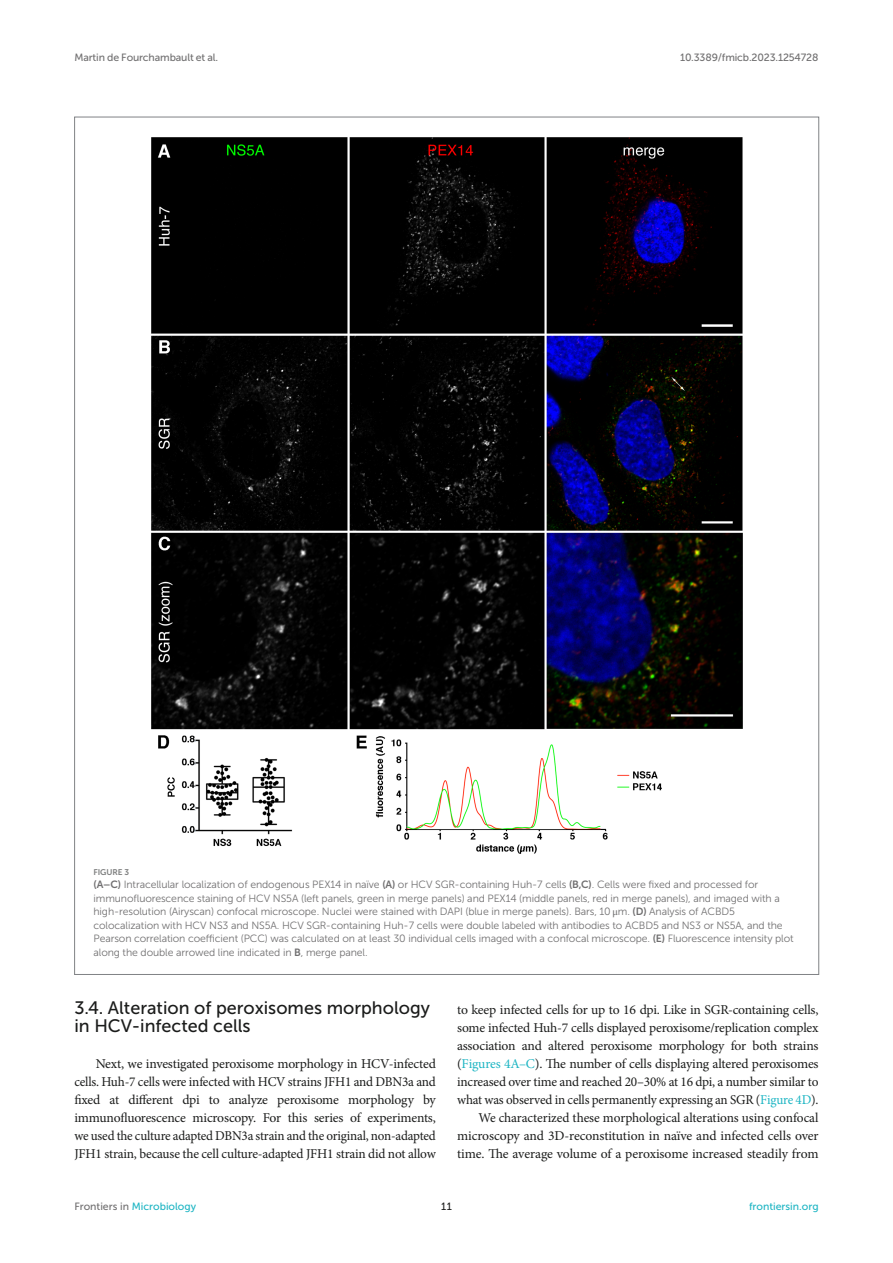
<style>
.page{position:relative;width:893px;height:1263px;background:#fff}
.page>*{position:absolute;margin:0;border:0;box-sizing:border-box;transform-origin:0 0}
.HEAD_2{font:18px/18px "Museo Sans 500";color:#1b1c1b}
.TEXT_FLUSH{font:13.5px/18px "Minion Pro";letter-spacing:-.015em;color:#1b1c1b;text-align:justify}
.TEXT{font:13.5px/18px "Minion Pro";letter-spacing:-.01em;color:#1b1c1b;text-align:justify}
.FIG_LEG{font:10.5px/13.5px "Museo Sans 300";letter-spacing:-.01em;color:#706f70}
.t1{font:10.5px "Museo Sans 500";letter-spacing:-.015em;color:#706f70}
.t2{font:10.5px "Museo Sans 500";color:#1db5c3}
.t3{font:10.5px "Museo Sans 500";color:#1b1c1b}
.FIG_HD{font:8.25px "Museo Sans 700";letter-spacing:-.01em;color:#7e7f7f}
.s1{font-family:"Museo Sans 700"}
.s2{font-family:"STIX General"}
.s3{color:#1db5c3}
.s4{color:#706f70}
</style>
<div class="page">
<img style="left:151px;top:137px;width:592px;height:717px">
<p class="t1" style="left:74px;top:51px;width:145px">Martin de Fourchambault et al.</p>
<p class="t1" style="left:680px;top:51px;width:140px">10.3389/fmicb.2023.1254728</p>
<p class="FIG_HD" style="left:94px;top:867px;width:37px">FIGURE 3</p>
<p class="FIG_LEG" style="left:94px;top:878px;width:702px"><span class="s1">(A–C)</span> Intracellular localization of endogenous PEX14 in naïve <span class="s1">(A)</span> or HCV SGR-containing Huh-7 cells <span class="s1">(B,C)</span>. Cells were fixed and processed for immunofluorescence staining of HCV NS5A (left panels, green in merge panels) and PEX14 (middle panels, red in merge panels), and imaged with a high-resolution (Airyscan) confocal microscope. Nuclei were stained with DAPI (blue in merge panels). Bars, 10 <span class="s2">μ</span>m. <span class="s1">(D)</span> Analysis of ACBD5 colocalization with HCV NS3 and NS5A. HCV SGR-containing Huh-7 cells were double labeled with antibodies to ACBD5 and NS3 or NS5A, and the Pearson correlation coefficient (PCC) was calculated on at least 30 individual cells imaged with a confocal microscope. <span class="s1">(E)</span> Fluorescence intensity plot along the double arrowed line indicated in <span class="s1">B</span>, merge panel.</p>
<p class="HEAD_2" style="left:74px;top:999px;width:357px">3.4. Alteration of peroxisomes morphology in HCV-infected cells</p>
<p class="TEXT_FLUSH" style="left:74px;top:1055px;width:363px;text-indent:21px">Next, we investigated peroxisome morphology in HCV-infected cells. Huh-7 cells were infected with HCV strains JFH1 and DBN3a and fixed at different dpi to analyze peroxisome morphology by immunofluorescence microscopy. For this series of experiments, we used the culture adapted DBN3a strain and the original, non-adapted JFH1 strain, because the cell culture-adapted JFH1 strain did not allow</p>
<p class="TEXT_FLUSH" style="left:457px;top:1001px;width:363px">to keep infected cells for up to 16 dpi. Like in SGR-containing cells, some infected Huh-7 cells displayed peroxisome/replication complex association and altered peroxisome morphology for both strains (<span class="s3">Figures 4A–C</span>). The number of cells displaying altered peroxisomes increased over time and reached 20–30% at 16 dpi, a number similar to what was observed in cells permanently expressing an SGR (<span class="s3">Figure 4D</span>).</p>
<p class="TEXT" style="left:457px;top:1109px;width:363px;text-indent:21px">We characterized these morphological alterations using confocal microscopy and 3D-reconstitution in naïve and infected cells over time. The average volume of a peroxisome increased steadily from</p>
<p class="t2" style="left:74px;top:1200px;width:123px"><span class="s4">Frontiers in</span> Microbiology</p>
<p class="t3" style="left:441px;top:1200px;width:12px">11</p>
<p class="t2" style="left:749px;top:1200px;width:71px">frontiersin.org</p>
</div>
